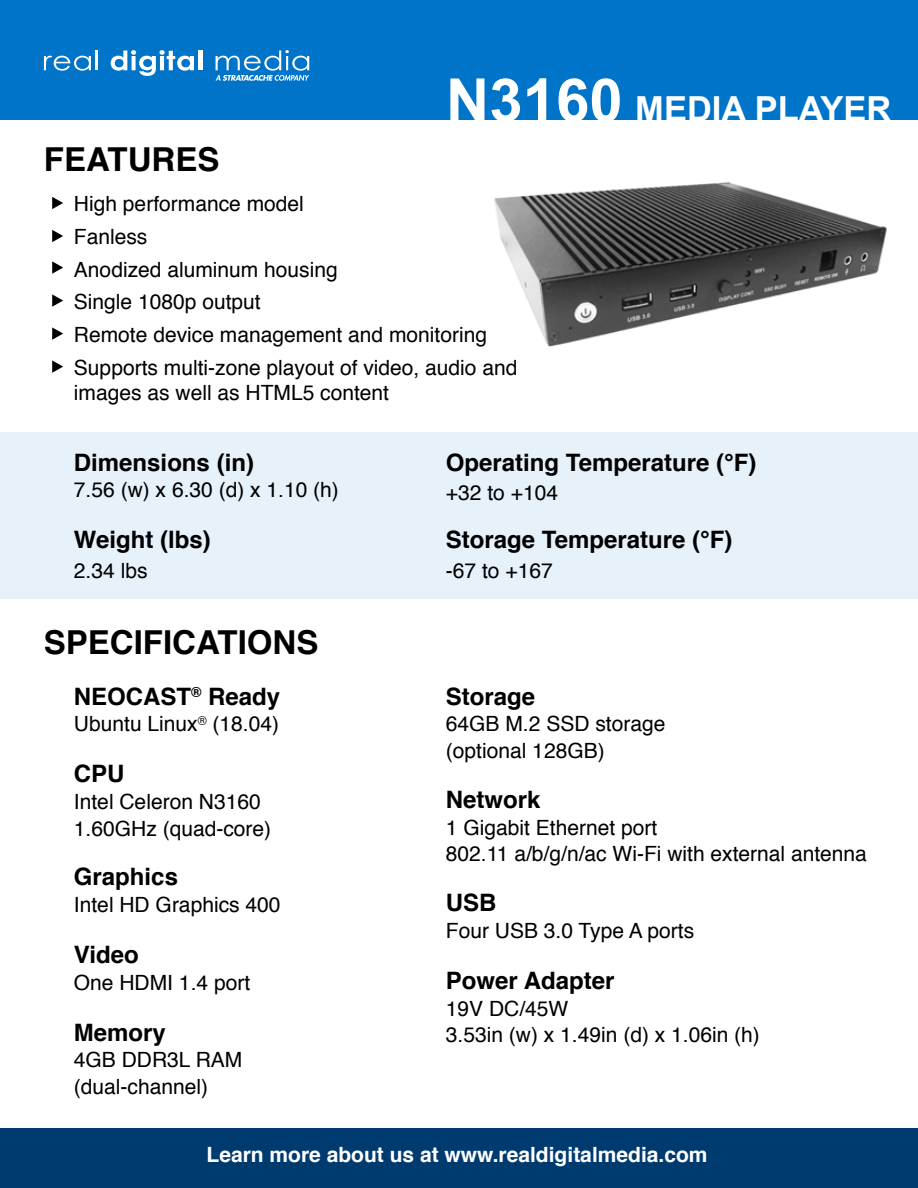
<style>
.page{position:relative;width:918px;height:1188px;background:#fff}
.page>*{position:absolute;margin:0;border:0;box-sizing:border-box;transform-origin:0 0}
.t1{font:700 34.5px "Arial";color:#fff}
.t2{font:700 33px "Helvetica";color:#000}
.t3{font:700 24px "Helvetica";color:#000}
.t4{font:21px/26.7px "Helvetica";color:#000}
.t5{font:700 21px "Helvetica";color:#fff}
.s1{font-size:60px}
</style>
<div class="page">
<div style="left:0;top:0;width:918px;height:120px;background:#0074c8"></div>
<svg style="left:44px;top:56px;width:47px;height:15px"></svg>
<hr style="left:96px;top:50px;width:2px;height:20px;background:#fff">
<svg style="left:111px;top:50px;width:83px;height:26px"></svg>
<hr style="left:198px;top:50px;width:4px;height:20px;background:#fff">
<svg style="left:216px;top:50px;width:93px;height:31px"></svg>
<div style="left:0;top:433px;width:918px;height:166px;background:#e6f1f9"></div>
<svg style="left:52px;top:197px;width:11px;height:12px"></svg>
<svg style="left:52px;top:230px;width:11px;height:12px"></svg>
<svg style="left:52px;top:261px;width:11px;height:13px"></svg>
<svg style="left:52px;top:294px;width:11px;height:13px"></svg>
<svg style="left:52px;top:327px;width:11px;height:13px"></svg>
<svg style="left:52px;top:360px;width:11px;height:13px"></svg>
<div style="left:0;top:1128px;width:918px;height:60px;background:#003b70"></div>
<img style="left:494px;top:182px;width:393px;height:165px">
<h2 class="t2" style="left:44px;top:133px;width:177px">FEATURES</h2>
<h1 class="t1" style="left:446px;top:87px;width:447px"><span class="s1">N3160</span> MEDIA PLAYER</h1>
<p class="t4" style="left:74px;top:188px;width:445px;line-height:32.7px">High performance model<br>Fanless<br>Anodized aluminum housing<br>Single 1080p output<br>Remote device management and monitoring<br>Supports multi-zone playout of video, audio and</p>
<p class="t4" style="left:74px;top:380px;width:317px">images as well as HTML5 content</p>
<p class="t3" style="left:74px;top:443px;width:182px">Dimensions (in)</p>
<p class="t4" style="left:74px;top:477px;width:266px">7.56 (w) x 6.30 (d) x 1.10 (h)</p>
<p class="t3" style="left:74px;top:520px;width:138px">Weight (lbs)</p>
<p class="t4" style="left:74px;top:557px;width:75px">2.34 lbs</p>
<h2 class="t2" style="left:44px;top:616px;width:276px">SPECIFICATIONS</h2>
<p class="t3" style="left:74px;top:677px;width:208px">NEOCAST<sup>®</sup> Ready</p>
<p class="t4" style="left:74px;top:711px;width:207px">Ubuntu Linux<sup>®</sup> (18.04)</p>
<p class="t3" style="left:74px;top:755px;width:52px">CPU</p>
<p class="t4" style="left:74px;top:789px;width:199px">Intel Celeron N3160<br>1.60GHz (quad-core)</p>
<p class="t3" style="left:74px;top:858px;width:106px">Graphics</p>
<p class="t4" style="left:74px;top:892px;width:208px">Intel HD Graphics 400</p>
<p class="t3" style="left:74px;top:935px;width:66px">Video</p>
<p class="t4" style="left:74px;top:969px;width:178px">One HDMI 1.4 port</p>
<p class="t3" style="left:74px;top:1013px;width:94px">Memory</p>
<p class="t4" style="left:74px;top:1047px;width:170px">4GB DDR3L RAM (dual-channel)</p>
<p class="t3" style="left:446px;top:443px;width:312px">Operating Temperature (°F)</p>
<p class="t4" style="left:446px;top:480px;width:114px">+32 to +104</p>
<p class="t3" style="left:446px;top:520px;width:288px">Storage Temperature (°F)</p>
<p class="t4" style="left:446px;top:557px;width:108px">-67 to +167</p>
<p class="t3" style="left:446px;top:677px;width:91px">Storage</p>
<p class="t4" style="left:446px;top:711px;width:221px">64GB M.2 SSD storage (optional 128GB)</p>
<p class="t3" style="left:446px;top:780px;width:96px">Network</p>
<p class="t4" style="left:446px;top:815px;width:423px">1 Gigabit Ethernet port<br>802.11 a/b/g/n/ac Wi-Fi with external antenna</p>
<p class="t3" style="left:446px;top:883px;width:52px">USB</p>
<p class="t4" style="left:446px;top:917px;width:250px">Four USB 3.0 Type A ports</p>
<p class="t3" style="left:446px;top:961px;width:170px">Power Adapter</p>
<p class="t4" style="left:446px;top:996px;width:315px">19V DC/45W<br>3.53in (w) x 1.49in (d) x 1.06in (h)</p>
<p class="t5" style="left:207px;top:1138px;width:503px">Learn more about us at www.realdigitalmedia.com</p>
</div>
